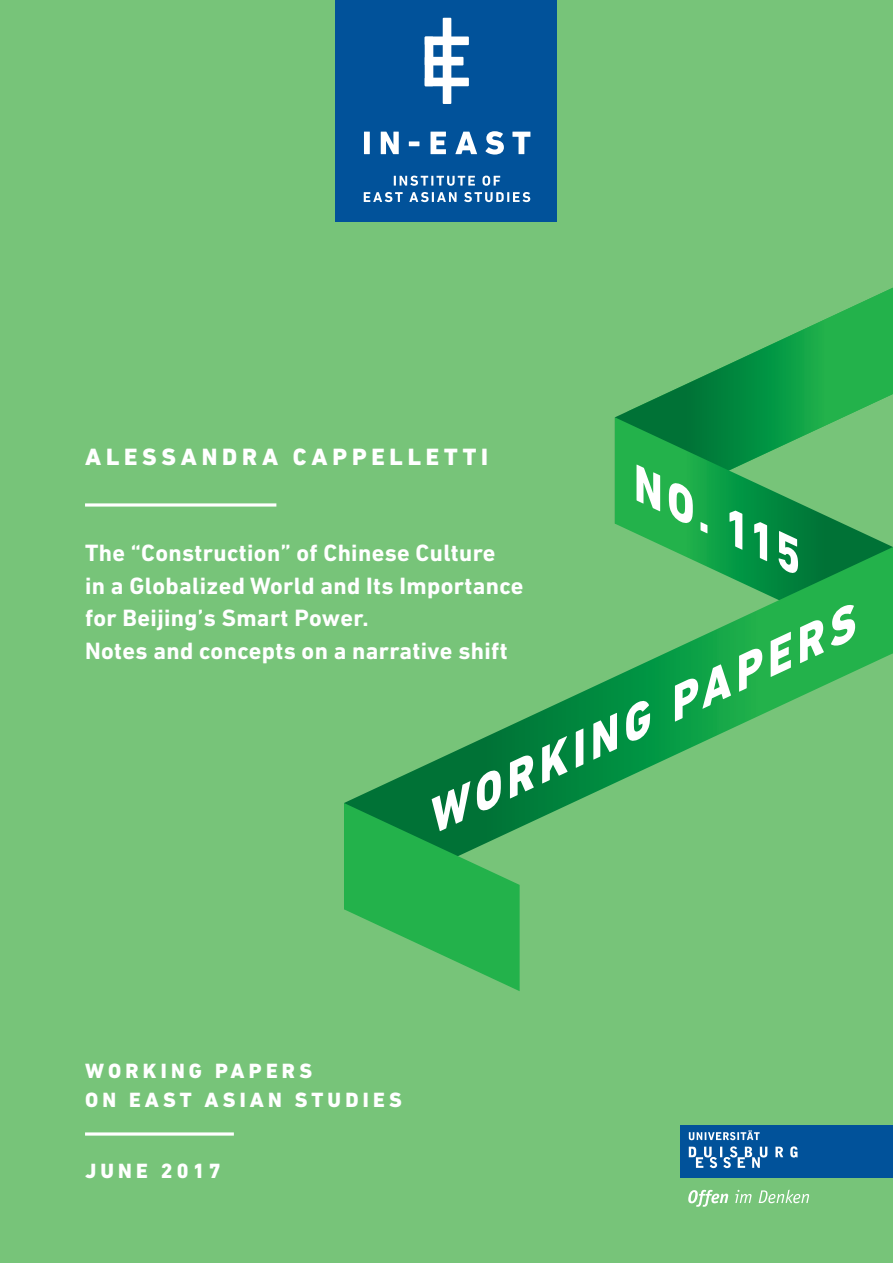
<style>
.page{position:relative;width:893px;height:1263px;background:#77c479}
.page>*{position:absolute;margin:0;border:0;box-sizing:border-box;transform-origin:0 0}
.t1{font:italic 800 48px "DIN Next LT Pro";color:#fff}
.t2{font:700 24px/32.4px "DIN Next LT Pro";letter-spacing:.015em;color:#fff}
.t3{font:800 24px "DIN Next LT Pro";letter-spacing:.2em;color:#fff}
.t4{font:800 21px/28.5px "DIN Next LT Pro";letter-spacing:.2em;color:#fff}
</style>
<div class="page">
<svg style="left:616px;top:288px;width:277px;height:129px"></svg>
<svg style="left:615px;top:417px;width:278px;height:130px"></svg>
<svg style="left:344px;top:547px;width:549px;height:280px"></svg>
<svg style="left:344px;top:803px;width:176px;height:188px"></svg>
<div style="left:336px;top:0;width:221px;height:221px;background:#01529a"></div>
<div style="left:425px;top:37px;width:44px;height:8px;background:#fff"></div>
<div style="left:425px;top:57px;width:38px;height:8px;background:#fff"></div>
<div style="left:425px;top:78px;width:44px;height:8px;background:#fff"></div>
<div style="left:425px;top:37px;width:8px;height:49px;background:#fff"></div>
<div style="left:443px;top:18px;width:8px;height:86px;background:#fff"></div>
<svg style="left:364px;top:192px;width:166px;height:10px"></svg>
<svg style="left:394px;top:176px;width:106px;height:10px"></svg>
<svg style="left:364px;top:131px;width:166px;height:24px"></svg>
<svg style="left:85px;top:503px;width:191px;height:4px"></svg>
<hr style="left:85px;top:1132px;width:149px;height:3px;background:#fff">
<svg style="left:688px;top:1190px;width:40px;height:17px"></svg>
<svg style="left:735px;top:1190px;width:16px;height:13px"></svg>
<svg style="left:759px;top:1190px;width:50px;height:13px"></svg>
<div style="left:680px;top:1124px;width:213px;height:53px;background:#01529a"></div>
<svg style="left:689px;top:1146px;width:108px;height:22px"></svg>
<svg style="left:689px;top:1130px;width:71px;height:10px"></svg>
<p class="t3" style="left:85px;top:443px;width:58px">ALESSA</p>
<p class="t3" style="left:202px;top:443px;width:59px">NDRA</p>
<p class="t3" style="left:293px;top:443px;width:38px">CAPPE</p>
<p class="t3" style="left:390px;top:443px;width:97px">LLETTI</p>
<h1 class="t1" style="left:653px;top:459px;width:185px;rotate:25deg">no. 115</h1>
<h1 class="t1" style="left:412px;top:795px;width:470px;rotate:-25deg">WORKING PAPERS</h1>
<p class="t2" style="left:85px;top:537px;width:440px">The “Construction” of Chinese Culture<br>in a Globalized World and Its Importance for Beijing’s Smart Power.<br>Notes and concepts on a narrative shift</p>
<p class="t4" style="left:85px;top:1057px;width:55px">WORKI</p>
<p class="t4" style="left:85px;top:1057px;width:163px;text-indent:86px">NG PAPERS<br>ON EAS T ASIA</p>
<p class="t4" style="left:268px;top:1085px;width:108px">N STUDIES</p>
<p class="t4" style="left:85px;top:1156px;width:137px">JUNE 2017</p>
</div>
